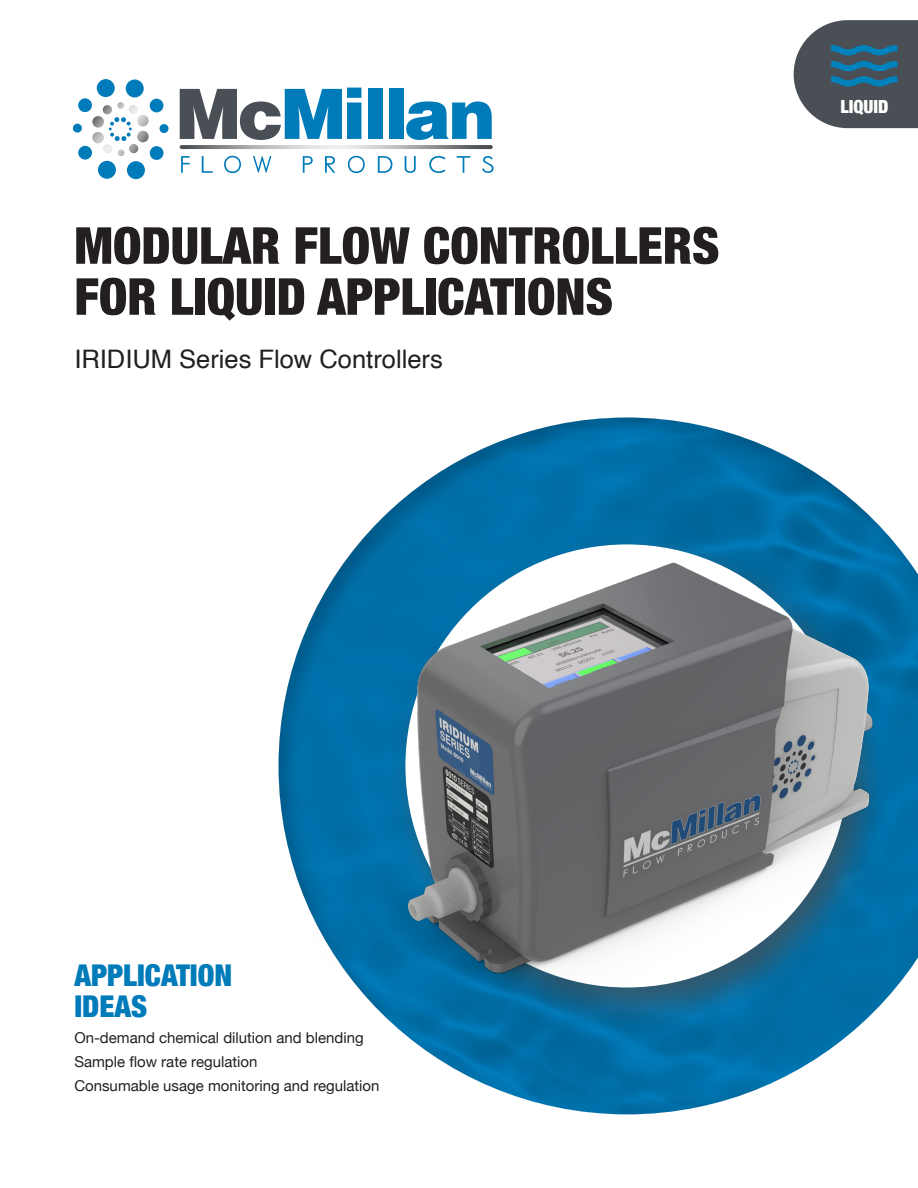
<style>
.page{position:relative;width:918px;height:1188px;background:#fff}
.page>*{position:absolute;margin:0;border:0;box-sizing:border-box;transform-origin:0 0}
.t1{font:900 condensed 51px/51px "Helvetica Neue";color:#231f20}
.t2{font:900 condensed 30px/31.5px "Helvetica Neue";color:#007bba}
.t3{font:25.5px "Helvetica";color:#231f20}
.t4{font:900 condensed 18px "Helvetica Neue";color:#fff}
.t5{font:15px "Helvetica Neue";color:#231f20}
</style>
<div class="page">
<img style="left:279px;top:417px;width:639px;height:693px">
<svg style="left:180px;top:88px;width:181px;height:52px"></svg>
<div style="left:368px;top:89px;width:15px;height:50px;background:#007bba"></div>
<div style="left:389px;top:89px;width:15px;height:50px;background:#007bba"></div>
<svg style="left:406px;top:101px;width:86px;height:39px"></svg>
<svg style="left:181px;top:156px;width:9px;height:17px"></svg>
<svg style="left:202px;top:156px;width:11px;height:17px"></svg>
<svg style="left:224px;top:156px;width:17px;height:17px"></svg>
<svg style="left:253px;top:156px;width:18px;height:17px"></svg>
<svg style="left:303px;top:156px;width:10px;height:17px"></svg>
<svg style="left:325px;top:156px;width:10px;height:17px"></svg>
<svg style="left:348px;top:156px;width:17px;height:17px"></svg>
<svg style="left:378px;top:156px;width:14px;height:17px"></svg>
<svg style="left:405px;top:156px;width:11px;height:17px"></svg>
<svg style="left:429px;top:156px;width:16px;height:17px"></svg>
<svg style="left:457px;top:156px;width:13px;height:17px"></svg>
<svg style="left:482px;top:156px;width:12px;height:17px"></svg>
<svg style="left:78px;top:79px;width:86px;height:100px"></svg>
<div style="left:73px;top:124px;width:9px;height:9px;background:#007bba;border-radius:50%"></div>
<div style="left:160px;top:124px;width:9px;height:9px;background:#007bba;border-radius:50%"></div>
<img style="left:180px;top:145px;width:313px;height:4px;border-radius:2px">
<svg style="left:794px;top:20px;width:124px;height:108px;background:#52646d"></svg>
<p class="t1" style="left:74px;top:217px;width:647px">MODULAR FLOW CONTROLLERS<br>FOR LIQUID APPLICATIONS</p>
<p class="t3" style="left:74px;top:339px;width:370px">IRIDIUM Series Flow Controllers</p>
<p class="t4" style="left:841px;top:92px;width:50px">LIQUID</p>
<p class="t2" style="left:74px;top:958px;width:159px">APPLICATION<br>IDEAS</p>
<p class="t5" style="left:74px;top:1027px;width:291px">On-demand chemical dilution and blending</p>
<p class="t5" style="left:74px;top:1051px;width:185px">Sample flow rate regulation</p>
<p class="t5" style="left:74px;top:1075px;width:307px">Consumable usage monitoring and regulation</p>
</div>
